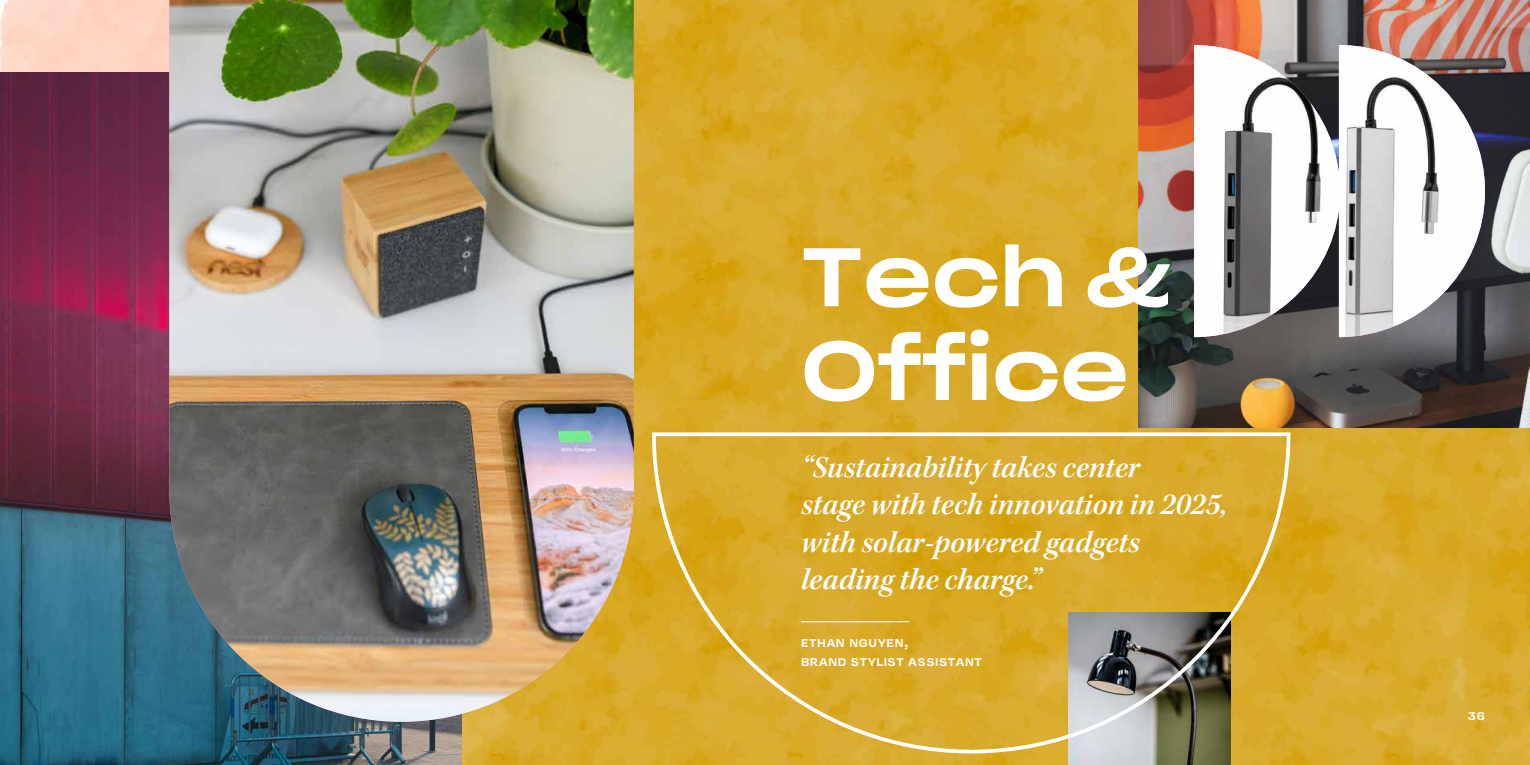
<style>
.page{position:relative;width:1530px;height:765px;background:#fff}
.page>*{position:absolute;margin:0;border:0;box-sizing:border-box;transform-origin:0 0}
.t1{font:81.25px/93.8px "Sharp Grotesk Medium 25";color:#fff}
.t2{font:31.25px/37.5px "Kepler Std Semibold It Subh";color:#fff}
.t3{font:500 12.5px/18.8px "Vulf Sans";letter-spacing:.05em;color:#fff}
</style>
<div class="page">
<img style="left:0;top:0;width:1530px;height:765px">
<img style="left:1138px;top:0;width:392px;height:428px">
<img style="left:0;top:73px;width:462px;height:692px">
<img style="left:1069px;top:755px;width:161px;height:10px">
<img style="left:1194px;top:45px;width:291px;height:292px">
<img style="left:169px;top:0;width:465px;height:722px">
<svg style="left:650px;top:431px;width:642px;height:324px;background:#cfa736"></svg>
<h1 class="t1" style="left:801px;top:222px;width:371px">Tech &amp;<br>Office</h1>
<p class="t2" style="left:801px;top:449px;width:428px">“Sustainability takes center<br>stage with tech innovation in 2025, with solar-powered gadgets leading the charge.”</p>
<p class="t3" style="left:801px;top:633px;width:182px">ETHAN NGUYEN,<br>BRAND STYLIST ASSISTANT</p>
<p class="t3" style="left:1468px;top:706px;width:19px">36</p>
</div>
